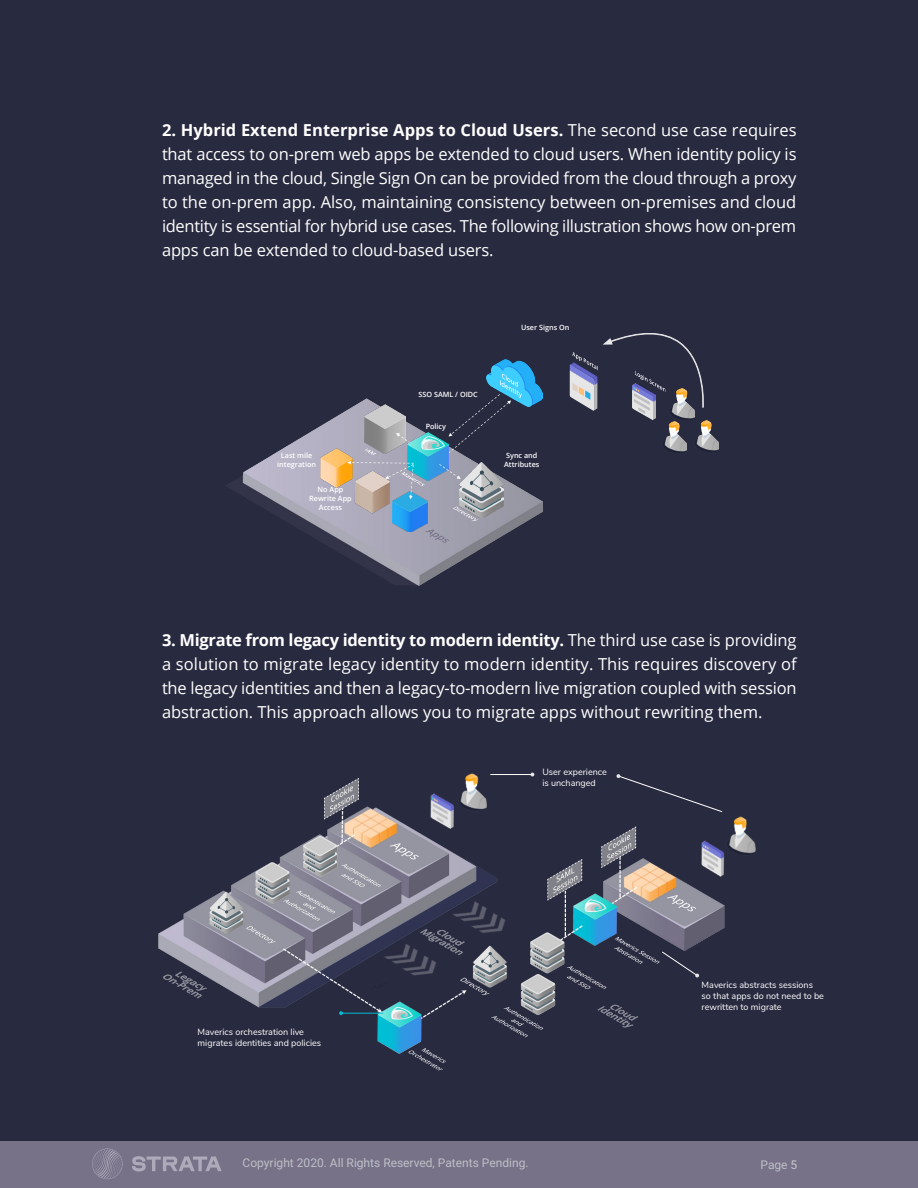
<style>
.page{position:relative;width:918px;height:1188px;background:#fff}
.page>*{position:absolute;margin:0;border:0;box-sizing:border-box;transform-origin:0 0}
.Paragraph_Style_1_1{font:16.5px/24px "Open Sans";letter-spacing:-.005em;color:#fff;text-align:justify}
.t1{font:12px "Roboto";color:#bebfc6}
.Paragraph_Style_1_1-2{font:9px/10.8px "Nunito Sans";color:#fff}
.t2{font:600 7.2px/8.7px "Open Sans";color:#fff;text-align:center}
.s1{font-weight:700}
.s2{color:#c5c8ce}
</style>
<div class="page">
<div style="left:0;top:1141px;width:918px;height:47px;background:#777288"></div>
<svg style="left:132px;top:1156px;width:90px;height:15px"></svg>
<svg style="left:92px;top:1149px;width:31px;height:30px"></svg>
<div style="left:0;top:0;width:918px;height:1140px;background:#282a3f"></div>
<img style="left:158px;top:772px;width:598px;height:299px">
<hr style="left:342px;top:1013px;width:41px;height:1px;background:#03bdd5">
<hr style="left:490px;top:774px;width:41px;height:1px;background:#fff">
<svg style="left:530px;top:773px;width:4px;height:3px"></svg>
<svg style="left:339px;top:1011px;width:4px;height:4px"></svg>
<svg style="left:616px;top:774px;width:107px;height:39px"></svg>
<svg style="left:661px;top:951px;width:38px;height:27px"></svg>
<img style="left:637px;top:411px;width:19px;height:9px">
<img style="left:227px;top:399px;width:315px;height:186px">
<img style="left:489px;top:359px;width:53px;height:47px">
<img style="left:365px;top:405px;width:41px;height:48px">
<img style="left:460px;top:462px;width:44px;height:56px">
<img style="left:671px;top:411px;width:23px;height:8px">
<img style="left:312px;top:443px;width:49px;height:51px">
<img style="left:345px;top:464px;width:48px;height:53px">
<img style="left:393px;top:491px;width:34px;height:41px">
<img style="left:664px;top:422px;width:22px;height:30px">
<img style="left:696px;top:421px;width:22px;height:30px">
<svg style="left:396px;top:433px;width:12px;height:13px"></svg>
<img style="left:408px;top:433px;width:40px;height:48px">
<svg style="left:439px;top:464px;width:22px;height:15px"></svg>
<svg style="left:347px;top:461px;width:78px;height:38px;background:#a7afb3"></svg>
<svg style="left:453px;top:506px;width:25px;height:15px"></svg>
<svg style="left:425px;top:529px;width:24px;height:14px"></svg>
<svg style="left:364px;top:448px;width:13px;height:7px"></svg>
<svg style="left:421px;top:374px;width:101px;height:79px"></svg>
<svg style="left:570px;top:333px;width:134px;height:78px"></svg>
<p class="Paragraph_Style_1_1" style="left:162px;top:117px;width:636px"><span class="s1">2. Hybrid Extend Enterprise Apps to Cloud Users.</span> The second use case requires that access to on-prem web apps be extended to cloud users. When identity policy is managed in the cloud, Single Sign On can be provided from the cloud through a proxy to the on-prem app. Also, maintaining consistency between on-premises and cloud identity is essential for hybrid use cases. The following illustration shows how on-prem apps can be extended to cloud-based users.</p>
<p class="t2" style="left:277px;top:451px;width:40px">Last mile integration</p>
<p class="t2" style="left:309px;top:485px;width:44px">No App<br>Rewrite App<br>Access</p>
<p class="t2" style="left:418px;top:390px;width:61px">SSO SAML / OIDC</p>
<p class="t2" style="left:426px;top:422px;width:22px">Policy</p>
<p class="t2" style="left:521px;top:323px;width:50px">User Signs On</p>
<p class="t2" style="left:504px;top:451px;width:37px;text-align:left">Sync and<br>Attributes</p>
<p class="Paragraph_Style_1_1" style="left:162px;top:628px;width:636px"><span class="s1">3. Migrate from legacy identity to modern identity.</span> The third use case is providing a solution to migrate legacy identity to modern identity. This requires discovery of the legacy identities and then a legacy-to-modern live migration coupled with session abstraction. This approach allows you to migrate apps without rewriting them.</p>
<p class="Paragraph_Style_1_1-2" style="left:198px;top:1026px;width:125px">Maverics orchestration live migrates identities and policies</p>
<p class="Paragraph_Style_1_1-2" style="left:542px;top:766px;width:66px">User experience is unchanged</p>
<p class="Paragraph_Style_1_1-2" style="left:702px;top:979px;width:124px">Maverics abstracts sessions so that apps do not need to be rewritten to migrate</p>
<p class="t1" style="left:243px;top:1154px;width:287px">Copyright 2020. All Rights Reserved, Patents Pending.</p>
<p class="t1" style="left:761px;top:1157px;width:38px">Page <span class="s2">5</span></p>
</div>
